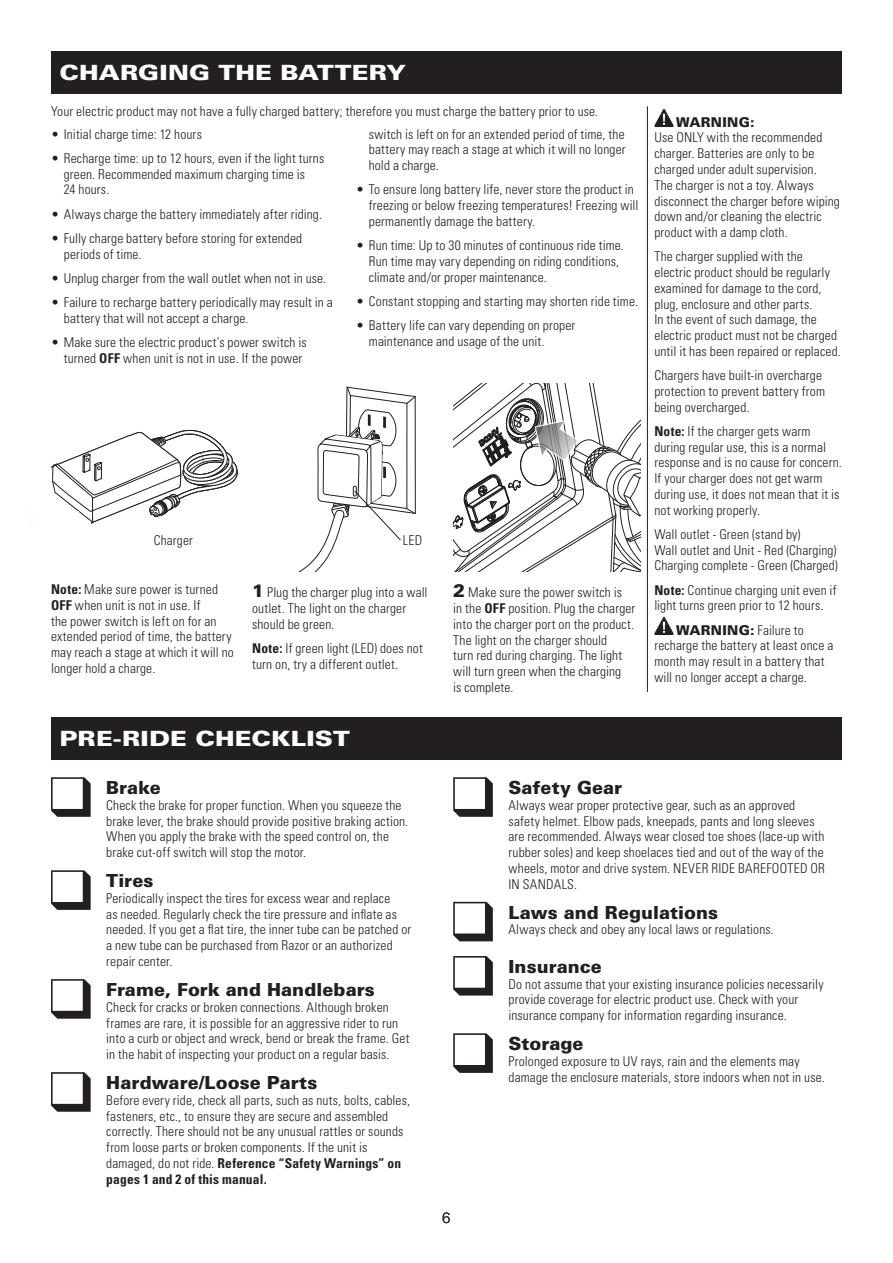
<style>
.page{position:relative;width:893px;height:1263px;background:#fff}
.page>*{position:absolute;margin:0;border:0;box-sizing:border-box;transform-origin:0 0}
.t1{font:900 21px "Univers LT Std";letter-spacing:.005em;color:#fff;scale:1.2 1}
.t2{font:900 18px "Univers LT Std";letter-spacing:.005em;color:#231f20}
.t3{font:300 15px "Univers LT Std";color:#231f20}
.t4{font:300 condensed 13.5px/15.8px "Univers LT Std";letter-spacing:.01em;color:#231f20}
.s1{font-weight:700}
.s2{font-weight:900;font-stretch:normal;font-size:18px}
.s3{font-weight:900;font-stretch:normal}
</style>
<div class="page">
<hr style="left:647px;top:106px;width:1px;height:586px;background:#231f20">
<div style="left:51px;top:51px;width:791px;height:43px;background:#231f20"></div>
<svg style="left:300px;top:387px;width:116px;height:184px"></svg>
<img style="left:654px;top:109px;width:19px;height:18px">
<img style="left:654px;top:617px;width:19px;height:18px">
<div style="left:51px;top:717px;width:791px;height:43px;background:#231f20"></div>
<svg style="left:51px;top:777px;width:40px;height:40px"></svg>
<svg style="left:51px;top:870px;width:40px;height:40px"></svg>
<svg style="left:51px;top:979px;width:40px;height:40px"></svg>
<svg style="left:51px;top:1072px;width:40px;height:40px"></svg>
<svg style="left:453px;top:777px;width:40px;height:40px"></svg>
<svg style="left:453px;top:902px;width:40px;height:39px"></svg>
<svg style="left:453px;top:956px;width:40px;height:39px"></svg>
<svg style="left:453px;top:1033px;width:40px;height:40px"></svg>
<svg style="left:51px;top:429px;width:187px;height:95px"></svg>
<svg style="left:453px;top:384px;width:188px;height:187px"></svg>
<img style="left:60px;top:500px;width:3px;height:11px">
<img style="left:60px;top:511px;width:18px;height:13px">
<img style="left:51px;top:499px;width:9px;height:25px">
<img style="left:64px;top:523px;width:27px;height:1px">
<h2 class="t1" style="left:60px;top:59px;width:290px">CHARGING THE BATTERY</h2>
<p class="t4" style="left:51px;top:103px;width:549px">Your electric product may not have a fully charged battery; therefore you must charge the battery prior to use.</p>
<p class="t4" style="left:51px;top:126px;width:152px">• Initial charge time: 12 hours</p>
<p class="t4" style="left:64px;top:150px;width:262px;text-indent:-13px">• Recharge time: up to 12 hours, even if the light turns green. Recommended maximum charging time is<br>24 hours.</p>
<p class="t4" style="left:51px;top:206px;width:272px">• Always charge the battery immediately after riding.</p>
<p class="t4" style="left:64px;top:230px;width:240px;text-indent:-13px">• Fully charge battery before storing for extended periods of time.</p>
<p class="t4" style="left:51px;top:270px;width:277px">• Unplug charger from the wall outlet when not in use.</p>
<p class="t4" style="left:64px;top:295px;width:271px;text-indent:-13px">• Failure to recharge battery periodically may result in a battery that will not accept a charge.</p>
<p class="t4" style="left:64px;top:335px;width:244px;text-indent:-13px">• Make sure the electric product’s power switch is turned <span class="s1">OFF</span> when unit is not in use. If the power</p>
<p class="t4" style="left:369px;top:126px;width:258px;text-align:justify">switch is left on for an extended period of time, the battery may reach a stage at which it will no longer hold a charge.</p>
<p class="t4" style="left:369px;top:182px;width:271px;text-indent:-13px">• To ensure long battery life, never store the product in freezing or below freezing temperatures! Freezing will permanently damage the battery.</p>
<p class="t4" style="left:369px;top:237px;width:257px;text-indent:-13px">• Run time: Up to 30 minutes of continuous ride time.<br>Run time may vary depending on riding conditions, climate and/or proper maintenance.</p>
<p class="t4" style="left:356px;top:293px;width:283px">• Constant stopping and starting may shorten ride time.</p>
<p class="t4" style="left:369px;top:318px;width:208px;text-indent:-13px">• Battery life can vary depending on proper maintenance and usage of the unit.</p>
<p class="t4" style="left:154px;top:533px;width:41px">Charger</p>
<p class="t4" style="left:51px;top:581px;width:184px"><span class="s1">Note:</span> Make sure power is turned<br><span class="s1">OFF</span> when unit is not in use. If<br>the power switch is left on for an extended period of time, the battery may reach a stage at which it will no longer hold a charge.</p>
<p class="t4" style="left:403px;top:533px;width:21px">LED</p>
<p class="t4" style="left:252px;top:585px;width:177px"><span class="s2">1</span> Plug the charger plug into a wall outlet. The light on the charger should be green.</p>
<p class="t4" style="left:453px;top:585px;width:184px"><span class="s2">2</span> Make sure the power switch is<br>in the <span class="s1">OFF</span> position. Plug the charger into the charger port on the product.<br>The light on the charger should<br>turn red during charging. The light will turn green when the charging<br>is complete.</p>
<p class="t4" style="left:252px;top:640px;width:172px"><span class="s1">Note:</span> If green light (LED) does not turn on, try a different outlet.</p>
<p class="t4" style="left:654px;top:114px;width:187px;text-indent:22px"><span class="s3">WARNING:<br></span>Use ONLY with the recommended charger. Batteries are only to be charged under adult supervision.<br>The charger is not a toy. Always disconnect the charger before wiping down and/or cleaning the electric product with a damp cloth.</p>
<p class="t4" style="left:654px;top:249px;width:188px">The charger supplied with the electric product should be regularly examined for damage to the cord, plug, enclosure and other parts.<br>In the event of such damage, the electric product must not be charged until it has been repaired or replaced.</p>
<p class="t4" style="left:654px;top:367px;width:172px">Chargers have built-in overcharge protection to prevent battery from being overcharged.</p>
<p class="t4" style="left:654px;top:423px;width:189px"><span class="s1">Note:</span> If the charger gets warm during regular use, this is a normal response and is no cause for concern.</p>
<p class="t4" style="left:654px;top:470px;width:187px">If your charger does not get warm during use, it does not mean that it is not working properly.</p>
<p class="t4" style="left:654px;top:526px;width:148px">Wall outlet - Green (stand by)</p>
<p class="t4" style="left:654px;top:542px;width:184px">Wall outlet and Unit - Red (Charging)</p>
<p class="t4" style="left:654px;top:558px;width:185px">Charging complete - Green (Charged)</p>
<p class="t4" style="left:654px;top:582px;width:184px"><span class="s1">Note:</span> Continue charging unit even if light turns green prior to 12 hours.</p>
<p class="t4" style="left:654px;top:622px;width:181px;text-indent:22px"><span class="s3">WARNING:</span> Failure to recharge the battery at least once a month may result in a battery that will no longer accept a charge.</p>
<h2 class="t1" style="left:60px;top:725px;width:243px">PRE-RIDE CHECKLIST</h2>
<h3 class="t2" style="left:106px;top:776px;width:56px">Brake</h3>
<p class="t4" style="left:106px;top:797px;width:303px">Check the brake for proper function. When you squeeze the brake lever, the brake should provide positive braking action.<br>When you apply the brake with the speed control on, the brake cut-off switch will stop the motor.</p>
<h3 class="t2" style="left:106px;top:869px;width:49px">Tires</h3>
<p class="t4" style="left:106px;top:890px;width:306px">Periodically inspect the tires for excess wear and replace<br>as needed. Regularly check the tire pressure and inflate as needed. If you get a flat tire, the inner tube can be patched or a new tube can be purchased from Razor or an authorized repair center.</p>
<h3 class="t2" style="left:106px;top:978px;width:270px">Frame, Fork and Handlebars</h3>
<p class="t4" style="left:106px;top:999px;width:305px">Check for cracks or broken connections. Although broken frames are rare, it is possible for an aggressive rider to run into a curb or object and wreck, bend or break the frame. Get in the habit of inspecting your product on a regular basis.</p>
<h3 class="t2" style="left:106px;top:1071px;width:213px">Hardware/Loose Parts</h3>
<p class="t4" style="left:106px;top:1092px;width:305px">Before every ride, check all parts, such as nuts, bolts, cables, fasteners, etc., to ensure they are secure and assembled correctly. There should not be any unusual rattles or sounds from loose parts or broken components. If the unit is damaged, do not ride. <span class="s1">Reference “Safety Warnings” on pages 1 and 2 of this manual.</span></p>
<p class="t3" style="left:442px;top:1208px;width:10px">6</p>
<h3 class="t2" style="left:508px;top:776px;width:115px">Safety Gear</h3>
<p class="t4" style="left:508px;top:797px;width:318px">Always wear proper protective gear, such as an approved safety helmet. Elbow pads, kneepads, pants and long sleeves are recommended. Always wear closed toe shoes (lace-up with rubber soles) and keep shoelaces tied and out of the way of the wheels, motor and drive system. NEVER RIDE BAREFOOTED OR IN SANDALS.</p>
<h3 class="t2" style="left:508px;top:901px;width:211px">Laws and Regulations</h3>
<p class="t4" style="left:508px;top:922px;width:267px">Always check and obey any local laws or regulations.</p>
<h3 class="t2" style="left:508px;top:955px;width:95px">Insurance</h3>
<p class="t4" style="left:508px;top:976px;width:317px">Do not assume that your existing insurance policies necessarily provide coverage for electric product use. Check with your insurance company for information regarding insurance.</p>
<h3 class="t2" style="left:508px;top:1032px;width:77px">Storage</h3>
<p class="t4" style="left:508px;top:1053px;width:318px">Prolonged exposure to UV rays, rain and the elements may damage the enclosure materials, store indoors when not in use.</p>
</div>
